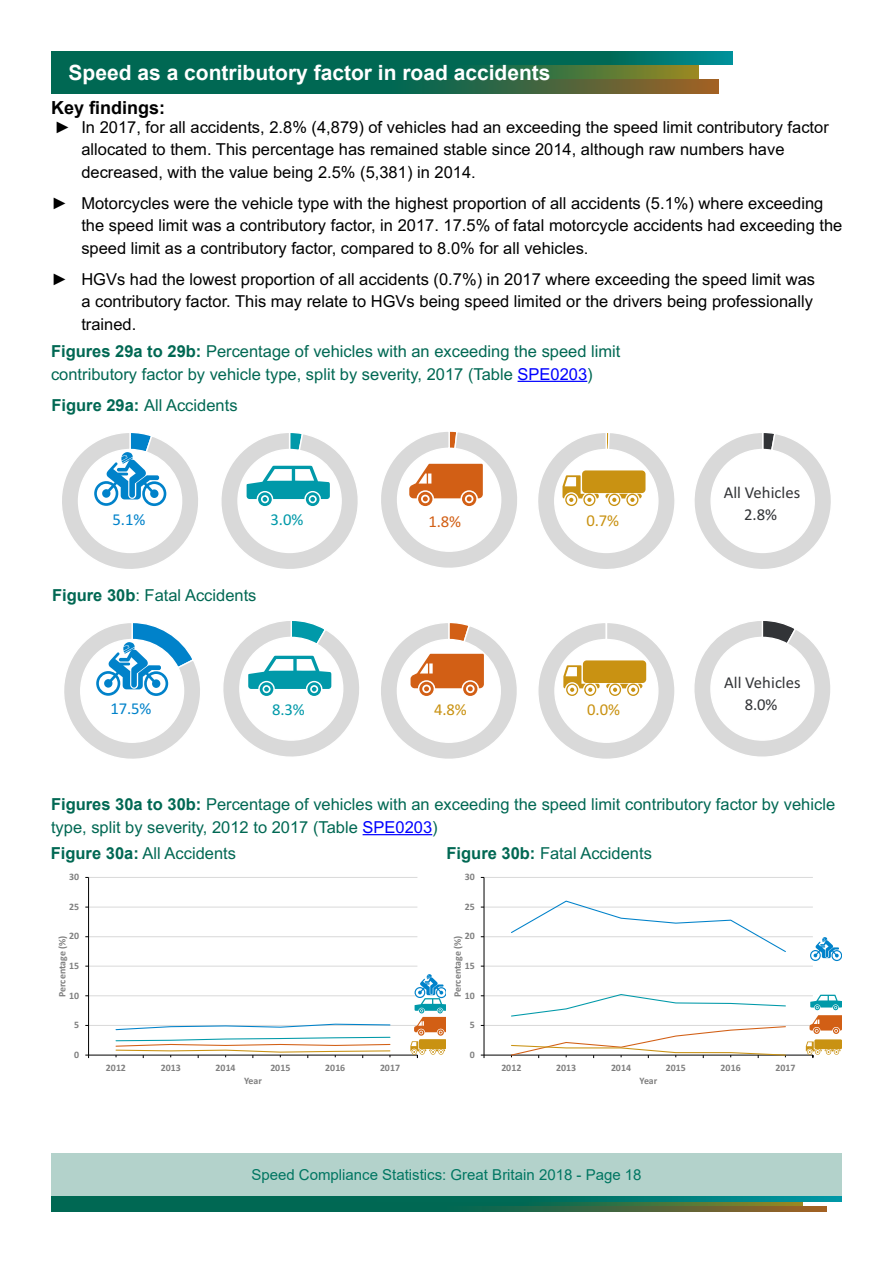
<style>
.page{position:relative;width:893px;height:1263px;background:#fff}
.page>*{position:absolute;margin:0;border:0;box-sizing:border-box;transform-origin:0 0}
.t1{font:700 21px "Arial";color:#fff}
.t2{font:700 18px "Arial";color:#000}
.t3{font:16.65px "Calibri";letter-spacing:.005em;color:#323437}
.t4{font:16.65px "Calibri";color:#c99212}
.t5{font:16.65px "Calibri";color:#0082ca}
.t6{font:16.65px "Calibri";color:#0099a9}
.t7{font:16.65px "Calibri";color:#d25f15}
.t8{font:16.5px/22.5px "Arial";color:#000}
.Front_page_main_text{font:16.5px/22.5px "Arial";color:#006853}
.t9{font:16.5px/22.5px "Arial MT2";color:#000}
.t10{font:15px "Arial MT2";color:#007662}
.t11{font:700 9.9px "Calibri";letter-spacing:-.005em;color:#7f7f7f}
.s1{font-family:"Arial"}
.s2{font-family:"Arial MT2"}
.s3{font-weight:700}
.s4{color:#00f}
</style>
<div class="page">
<div style="left:51px;top:1153px;width:791px;height:43px;background:#b3d2cb"></div>
<svg style="left:51px;top:1201px;width:752px;height:5px;background:#156e4e"></svg>
<svg style="left:51px;top:1196px;width:791px;height:5px;background:#007164"></svg>
<svg style="left:51px;top:1206px;width:775px;height:6px;background:#256647"></svg>
<hr style="left:363px;top:834px;width:69px;height:1px;background:#00f">
<hr style="left:518px;top:381px;width:69px;height:1px;background:#00f">
<svg style="left:52px;top:65px;width:646px;height:15px;background:#1b6d4a"></svg>
<svg style="left:52px;top:51px;width:680px;height:14px;background:#006b59"></svg>
<svg style="left:52px;top:80px;width:667px;height:14px;background:#256647"></svg>
<svg style="left:538px;top:433px;width:137px;height:136px"></svg>
<svg style="left:221px;top:433px;width:137px;height:136px"></svg>
<svg style="left:381px;top:431px;width:136px;height:137px"></svg>
<svg style="left:62px;top:433px;width:136px;height:136px"></svg>
<svg style="left:694px;top:433px;width:137px;height:136px"></svg>
<svg style="left:694px;top:621px;width:136px;height:136px"></svg>
<svg style="left:538px;top:623px;width:137px;height:136px"></svg>
<svg style="left:64px;top:621px;width:453px;height:138px"></svg>
<hr style="left:89px;top:1025px;width:328px;height:1px;background:#d9d9d9">
<hr style="left:89px;top:995px;width:328px;height:1px;background:#d9d9d9">
<hr style="left:89px;top:966px;width:328px;height:1px;background:#d9d9d9">
<hr style="left:89px;top:936px;width:328px;height:1px;background:#d9d9d9">
<hr style="left:89px;top:907px;width:328px;height:1px;background:#d9d9d9">
<hr style="left:89px;top:877px;width:328px;height:1px;background:#d9d9d9">
<hr style="left:89px;top:1055px;width:328px;height:1px;background:#000">
<hr style="left:88px;top:877px;width:1px;height:178px;background:#000">
<svg style="left:115px;top:1023px;width:276px;height:35px"></svg>
<svg style="left:410px;top:974px;width:36px;height:84px"></svg>
<hr style="left:484px;top:1025px;width:329px;height:1px;background:#d9d9d9">
<hr style="left:484px;top:995px;width:329px;height:1px;background:#d9d9d9">
<hr style="left:484px;top:966px;width:329px;height:1px;background:#d9d9d9">
<hr style="left:484px;top:936px;width:329px;height:1px;background:#d9d9d9">
<hr style="left:484px;top:907px;width:329px;height:1px;background:#d9d9d9">
<hr style="left:484px;top:877px;width:329px;height:1px;background:#d9d9d9">
<hr style="left:484px;top:1055px;width:329px;height:1px;background:#000">
<hr style="left:484px;top:877px;width:1px;height:178px;background:#000">
<svg style="left:510px;top:994px;width:276px;height:23px"></svg>
<svg style="left:510px;top:900px;width:277px;height:52px"></svg>
<svg style="left:510px;top:1026px;width:276px;height:32px"></svg>
<svg style="left:810px;top:937px;width:32px;height:24px"></svg>
<svg style="left:806px;top:995px;width:36px;height:63px"></svg>
<p class="t1" style="left:69px;top:58px;width:483px">Speed as a contributory factor in road accidents</p>
<p class="t9" style="left:81px;top:116px;width:749px;text-indent:-27px">► In 2017, for all accidents, 2.8% (4,879) of vehicles had an exceeding the speed limit contributory factor <span class="s1">allocated to them. This percentage has remained stable since 2014, although raw numbers have </span>decreased, with the value being 2.5% (5,381) in 2014.</p>
<p class="t8" style="left:81px;top:192px;width:763px;text-indent:-30px"><span class="s2">►</span> Motorcycles were the vehicle type with the highest proportion of all accidents (5.1%) where exceeding the speed limit was a contributory factor, in 2017. 17.5% of fatal motorcycle accidents had exceeding the <span class="s2">speed limit as a contributory factor, compared to 8.0% for all vehicles.</span></p>
<p class="t8" style="left:81px;top:268px;width:735px;text-indent:-30px"><span class="s2">►</span> HGVs had the lowest proportion of all accidents (0.7%) in 2017 where exceeding the speed limit was a contributory factor. This may relate to HGVs being speed limited or the drivers being professionally trained.</p>
<p class="Front_page_main_text" style="left:51px;top:340px;width:571px"><span class="s3">Figures 29a to 29b:</span> Percentage of vehicles with an exceeding the speed limit contributory factor by vehicle type, split by severity, 2017 (Table <span class="s4">SPE0203</span>)</p>
<p class="Front_page_main_text" style="left:51px;top:394px;width:188px"><span class="s3">Figure 29a:</span> All Accidents</p>
<p class="t2" style="left:51px;top:95px;width:116px">Key findings:</p>
<p class="t3" style="left:724px;top:480px;width:78px">All Vehicles</p>
<p class="t5" style="left:113px;top:508px;width:34px">5.1%</p>
<p class="t6" style="left:270px;top:508px;width:34px">3.0%</p>
<p class="t7" style="left:428px;top:510px;width:34px">1.8%</p>
<p class="t4" style="left:586px;top:508px;width:34px">0.7%</p>
<p class="t3" style="left:744px;top:503px;width:34px">2.8%</p>
<p class="Front_page_main_text" style="left:52px;top:584px;width:206px"><span class="s3">Figure 30b</span>: Fatal Accidents</p>
<p class="t3" style="left:724px;top:670px;width:78px">All Vehicles</p>
<p class="t5" style="left:110px;top:697px;width:43px">17.5%</p>
<p class="t6" style="left:272px;top:698px;width:34px">8.3%</p>
<p class="t4" style="left:587px;top:698px;width:34px">0.0%</p>
<p class="t4" style="left:434px;top:698px;width:34px">4.8%</p>
<p class="t3" style="left:745px;top:693px;width:34px">8.0%</p>
<p class="Front_page_main_text" style="left:51px;top:793px;width:786px"><span class="s3">Figures 30a to 30b:</span> Percentage of vehicles with an exceeding the speed limit contributory factor by vehicle type, split by severity, 2012 to 2017 (Table <span class="s4">SPE0203</span>)</p>
<p class="Front_page_main_text" style="left:51px;top:841px;width:187px"><span class="s3">Figure 30a:</span> All Accidents</p>
<p class="Front_page_main_text" style="left:446px;top:841px;width:207px"><span class="s3">Figure 30b:</span> Fatal Accidents</p>
<p class="t11" style="left:69px;top:870px;width:11px">30</p>
<p class="t11" style="left:465px;top:870px;width:11px">30</p>
<p class="t11" style="left:69px;top:899px;width:11px">25</p>
<p class="t11" style="left:465px;top:899px;width:11px">25</p>
<p class="t11" style="left:69px;top:929px;width:11px">20</p>
<p class="t11" style="left:55px;top:997px;width:62px;rotate:-90deg">Percentage (%)</p>
<p class="t11" style="left:69px;top:959px;width:11px">15</p>
<p class="t11" style="left:69px;top:988px;width:11px">10</p>
<p class="t11" style="left:465px;top:929px;width:11px">20</p>
<p class="t11" style="left:451px;top:997px;width:62px;rotate:-90deg">Percentage (%)</p>
<p class="t11" style="left:465px;top:959px;width:11px">15</p>
<p class="t11" style="left:465px;top:988px;width:11px">10</p>
<p class="t11" style="left:74px;top:1018px;width:7px">5</p>
<p class="t11" style="left:470px;top:1018px;width:7px">5</p>
<p class="t11" style="left:74px;top:1047px;width:7px">0</p>
<p class="t11" style="left:470px;top:1047px;width:7px">0</p>
<p class="t11" style="left:106px;top:1060px;width:22px">2012</p>
<p class="t11" style="left:161px;top:1060px;width:22px">2013</p>
<p class="t11" style="left:216px;top:1060px;width:22px">2014</p>
<p class="t11" style="left:270px;top:1060px;width:22px">2015</p>
<p class="t11" style="left:325px;top:1060px;width:22px">2016</p>
<p class="t11" style="left:380px;top:1060px;width:22px">2017</p>
<p class="t11" style="left:501px;top:1060px;width:22px">2012</p>
<p class="t11" style="left:556px;top:1060px;width:22px">2013</p>
<p class="t11" style="left:611px;top:1060px;width:22px">2014</p>
<p class="t11" style="left:666px;top:1060px;width:22px">2015</p>
<p class="t11" style="left:721px;top:1060px;width:22px">2016</p>
<p class="t11" style="left:775px;top:1060px;width:22px">2017</p>
<p class="t11" style="left:244px;top:1074px;width:19px">Year</p>
<p class="t11" style="left:639px;top:1074px;width:19px">Year</p>
<p class="t10" style="left:251px;top:1165px;width:392px">Speed Compliance Statistics: Great Britain 2018 - Page 18</p>
</div>
